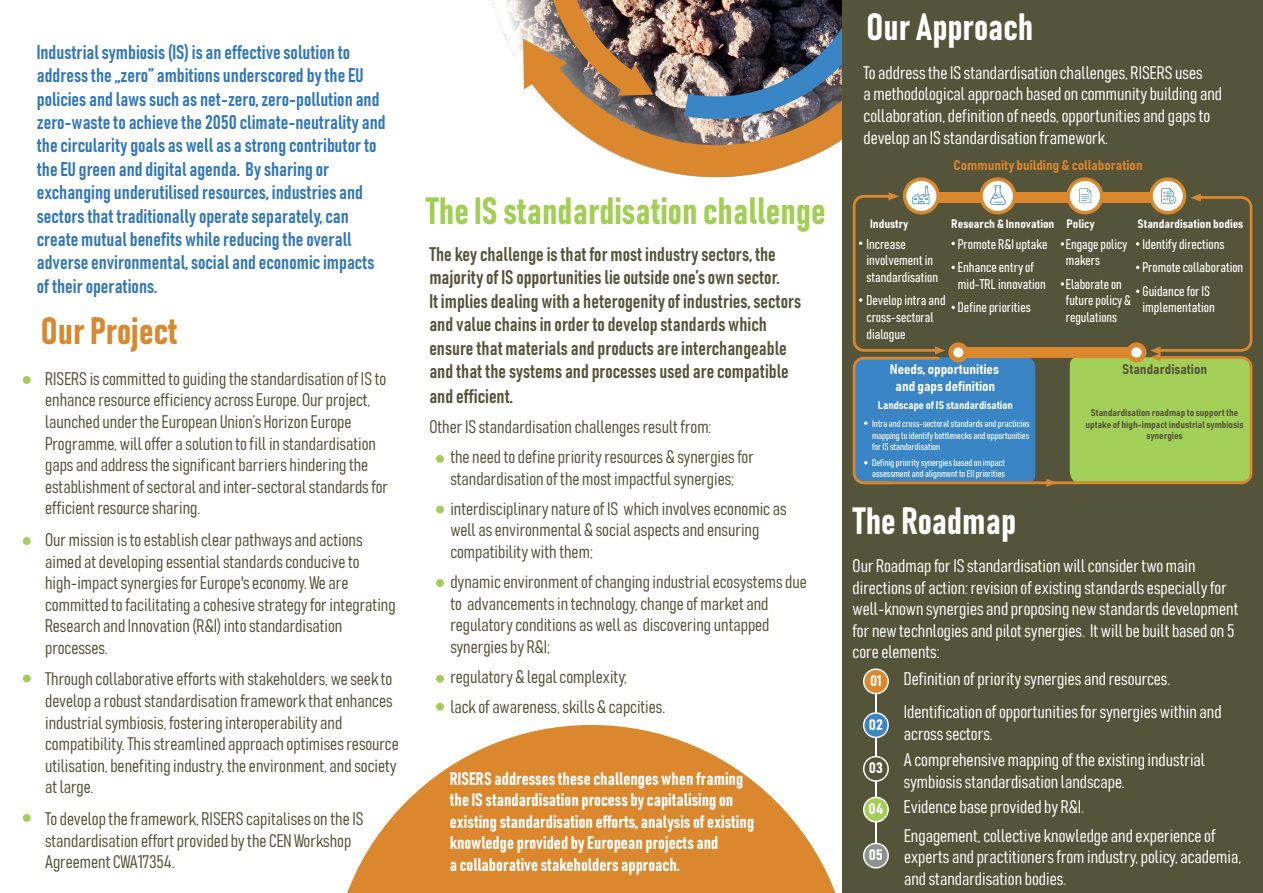
<style>
.page{position:relative;width:1263px;height:893px;background:#fff}
.page>*{position:absolute;margin:0;border:0;box-sizing:border-box;transform-origin:0 0}
.t1{font:700 condensed 37.5px "Bahnschrift";color:#a2ce56}
.t2{font:700 condensed 37.5px "Bahnschrift";color:#fff}
.t3{font:700 condensed 37.5px "Bahnschrift";color:#da872d}
.t4{font:600 condensed 19.5px/23.4px "Bahnschrift";color:#3076bc}
.t5{font:600 condensed 19.5px/23.4px "Bahnschrift";color:#54543a}
.t6{font:300 condensed 18px/21.6px "Bahnschrift";color:#54543a}
.t7{font:300 condensed 18px/21.6px "Bahnschrift";color:#fff}
.t8{font:700 condensed 18px/21.6px "Bahnschrift";color:#fff}
.t9{font:700 semi-condensed 15px "Bahnschrift";color:#fff}
.t10{font:300 condensed 13.8px/16.6px "Bahnschrift";color:#fff}
.t11{font:700 semi-condensed 13.8px/16.6px "Bahnschrift";color:#fff;text-align:center}
.t12{font:700 semi-condensed 13.8px "Bahnschrift";color:#da872d}
.t13{font:700 semi-condensed 13.8px "Bahnschrift";color:#555439}
.t14{font:700 semi-condensed 12px "Bahnschrift";color:#fff}
.t15{font:700 semi-condensed 11.1px "Bahnschrift";color:#fff}
.t16{font:300 condensed 9.75px/11.7px "Bahnschrift";color:#fff;text-align:justify}
.t17{font:700 semi-condensed 9.75px/11.7px "Bahnschrift";color:#555439;text-align:center}
</style>
<div class="page">
<svg style="left:347px;top:725px;width:489px;height:168px;fill:#da872d"></svg>
<img style="left:492px;top:0;width:31px;height:70px">
<img style="left:523px;top:0;width:319px;height:178px">
<div style="left:842px;top:0;width:421px;height:893px;background:#54543a"></div>
<hr style="left:875px;top:676px;width:2px;height:180px;background:#fff">
<svg style="left:863px;top:668px;width:26px;height:26px"></svg>
<svg style="left:863px;top:712px;width:26px;height:26px"></svg>
<svg style="left:863px;top:756px;width:26px;height:26px"></svg>
<svg style="left:863px;top:797px;width:26px;height:25px"></svg>
<svg style="left:863px;top:843px;width:26px;height:26px"></svg>
<div style="left:436px;top:455px;width:8px;height:8px;background:#a2ce56;border-radius:50%"></div>
<div style="left:436px;top:506px;width:8px;height:7px;background:#a2ce56;border-radius:50%"></div>
<div style="left:436px;top:675px;width:8px;height:8px;background:#a2ce56;border-radius:50%"></div>
<div style="left:436px;top:579px;width:8px;height:8px;background:#a2ce56;border-radius:50%"></div>
<div style="left:436px;top:703px;width:8px;height:8px;background:#a2ce56;border-radius:50%"></div>
<div style="left:23px;top:675px;width:8px;height:7px;background:#a2ce56;border-radius:50%"></div>
<div style="left:23px;top:814px;width:8px;height:8px;background:#a2ce56;border-radius:50%"></div>
<div style="left:23px;top:537px;width:8px;height:8px;background:#a2ce56;border-radius:50%"></div>
<div style="left:23px;top:376px;width:8px;height:8px;background:#a2ce56;border-radius:50%"></div>
<svg style="left:903px;top:177px;width:37px;height:37px"></svg>
<div style="left:906px;top:181px;width:30px;height:30px;background:#fff;border-radius:50%"></div>
<svg style="left:979px;top:177px;width:37px;height:37px"></svg>
<div style="left:983px;top:181px;width:30px;height:30px;background:#fff;border-radius:50%"></div>
<svg style="left:1066px;top:177px;width:37px;height:37px"></svg>
<div style="left:1070px;top:181px;width:30px;height:30px;background:#fff;border-radius:50%"></div>
<svg style="left:1149px;top:177px;width:37px;height:37px"></svg>
<div style="left:1153px;top:181px;width:30px;height:30px;background:#fff;border-radius:50%"></div>
<svg style="left:853px;top:185px;width:399px;height:302px"></svg>
<p class="t4" style="left:37px;top:40px;width:350px">Industrial symbiosis (IS) is an effective solution to address the „zero” ambitions underscored by the EU policies and laws such as net-zero, zero-pollution and zero-waste to achieve the 2050 climate-neutrality and the circularity goals as well as a strong contributor to the EU green and digital agenda. By sharing or exchanging underutilised resources, industries and sectors that traditionally operate separately, can create mutual benefits while reducing the overall adverse environmental, social and economic impacts of their operations.</p>
<h1 class="t3" style="left:41px;top:308px;width:138px">Our Project</h1>
<p class="t6" style="left:45px;top:367px;width:345px">RISERS is committed to guiding the standardisation of IS to enhance resource efficiency across Europe. Our project, launched under the European Union’s Horizon Europe Programme, will offer a solution to fill in standardisation gaps and address the significant barriers hindering the establishment of sectoral and inter-sectoral standards for efficient resource sharing.</p>
<p class="t6" style="left:45px;top:528px;width:352px">Our mission is to establish clear pathways and actions aimed at developing essential standards conducive to high-impact synergies for Europe's economy. We are committed to facilitating a cohesive strategy for integrating Research and Innovation (R&amp;I) into standardisation processes.</p>
<p class="t6" style="left:45px;top:668px;width:355px">Through collaborative efforts with stakeholders, we seek to develop a robust standardisation framework that enhances industrial symbiosis, fostering interoperability and compatibility. This streamlined approach optimises resource utilisation, benefiting industry, the environment, and society at large.</p>
<p class="t6" style="left:45px;top:807px;width:320px">To develop the framework, RISERS capitalises on the IS standardisation effort provided by the CEN Workshop<br>Agreement CWA17354.</p>
<h1 class="t1" style="left:426px;top:187px;width:401px">The IS standardisation challenge</h1>
<p class="t5" style="left:429px;top:242px;width:373px">The key challenge is that for most industry sectors, the majority of IS opportunities lie outside one’s own sector.<br>It implies dealing with a heterogenity of industries, sectors and value chains in order to develop standards which ensure that materials and products are interchangeable and that the systems and processes used are compatible</p>
<p class="t5" style="left:429px;top:384px;width:85px">and efficient.</p>
<p class="t6" style="left:450px;top:411px;width:305px;line-height:30px;text-indent:-21px">Other IS standardisation challenges result from:<br>the need to define priority resources &amp; synergies for</p>
<p class="t6" style="left:450px;top:463px;width:338px;line-height:30px">standardisation of the most impactful synergies; interdisciplinary nature of IS which involves economic as</p>
<p class="t6" style="left:450px;top:519px;width:311px">well as environmental &amp; social aspects and ensuring compatibility with them;</p>
<p class="t6" style="left:450px;top:570px;width:358px">dynamic environment of changing industrial ecosystems due to advancements in technology, change of market and regulatory conditions as well as discovering untapped synergies by R&amp;I;</p>
<p class="t6" style="left:450px;top:661px;width:216px;line-height:30px">regulatory &amp; legal complexity;<br>lack of awareness, skills &amp; capcities.</p>
<p class="t8" style="left:450px;top:767px;width:306px">RISERS addresses these challenges when framing the IS standardisation process by capitalising on existing standardisation efforts, analysis of existing knowledge provided by European projects and<br>a collaborative stakeholders approach.</p>
<h1 class="t2" style="left:866px;top:3px;width:168px">Our Approach</h1>
<p class="t7" style="left:863px;top:61px;width:360px">To address the IS standardisation challenges, RISERS uses<br>a methodological approach based on community building and collaboration, definition of needs, opportunities and gaps to develop an IS standardisation framework.</p>
<p class="t12" style="left:954px;top:156px;width:191px">Community building &amp; collaboration</p>
<p class="t14" style="left:951px;top:216px;width:145px">Research &amp; Innovation Policy</p>
<p class="t14" style="left:1137px;top:216px;width:107px">Standardisation bodies</p>
<p class="t14" style="left:870px;top:216px;width:40px">Industry</p>
<p class="t10" style="left:866px;top:235px;width:73px">Increase involvement in standardisation</p>
<p class="t10" style="left:866px;top:292px;width:81px">Develop intra and cross-sectoral dialogue</p>
<p class="t10" style="left:958px;top:232px;width:91px;line-height:23.5px">Promote R&amp;I uptake<br>Enhance entry of</p>
<p class="t10" style="left:958px;top:272px;width:89px;line-height:23.5px">mid-TRL innovation<br>Define priorities</p>
<p class="t10" style="left:1066px;top:235px;width:63px">Engage policy makers</p>
<p class="t10" style="left:1066px;top:275px;width:67px">Elaborate on future policy &amp; regulations</p>
<p class="t10" style="left:1142px;top:232px;width:102px;line-height:23.5px">Identify directions<br>Promote collaboration<br>Guidance for IS</p>
<p class="t10" style="left:1142px;top:299px;width:74px">implementation</p>
<p class="t11" style="left:890px;top:361px;width:111px">Needs, opportunities and gaps definition</p>
<p class="t13" style="left:1122px;top:360px;width:87px">Standardisation</p>
<p class="t15" style="left:878px;top:398px;width:137px">Landscape of IS standardisation</p>
<p class="t16" style="left:872px;top:418px;width:159px">Intra and cross-sectoral standards and practicies mapping to identify bottlenecks and opportunities for IS standardisation</p>
<p class="t16" style="left:872px;top:456px;width:134px">Definig priority synergies based on impact assessment and alignment to EU priorities</p>
<p class="t17" style="left:1085px;top:407px;width:159px">Standardisation roadmap to support the uptake of high-impact industrial symbiosis synergies</p>
<h1 class="t2" style="left:853px;top:497px;width:165px">The Roadmap</h1>
<p class="t7" style="left:853px;top:554px;width:387px">Our Roadmap for IS standardisation will consider two main directions of action: revision of existing standards especially for well-known synergies and proposing new standards development for new technlogies and pilot synergies. It will be built based on 5 core elements:</p>
<p class="t7" style="left:904px;top:661px;width:319px;line-height:33.3px">Definition of priority synergies and resources.<br>Identification of opportunities for synergies within and</p>
<p class="t7" style="left:904px;top:719px;width:303px;line-height:26.7px">across sectors.<br>A comprehensive mapping of the existing industrial</p>
<p class="t7" style="left:904px;top:768px;width:222px;line-height:25.5px">symbiosis standardisation landscape.<br>Evidence base provided by R&amp;I.</p>
<p class="t7" style="left:904px;top:824px;width:339px">Engagement, collective knowledge and experience of experts and practitioners from industry, policy, academia, and standardisation bodies.</p>
<p class="t9" style="left:870px;top:671px;width:13px">01</p>
<p class="t9" style="left:869px;top:715px;width:16px">02</p>
<p class="t9" style="left:869px;top:758px;width:16px">03</p>
<p class="t9" style="left:868px;top:799px;width:16px">04</p>
<p class="t9" style="left:869px;top:845px;width:16px">05</p>
</div>
